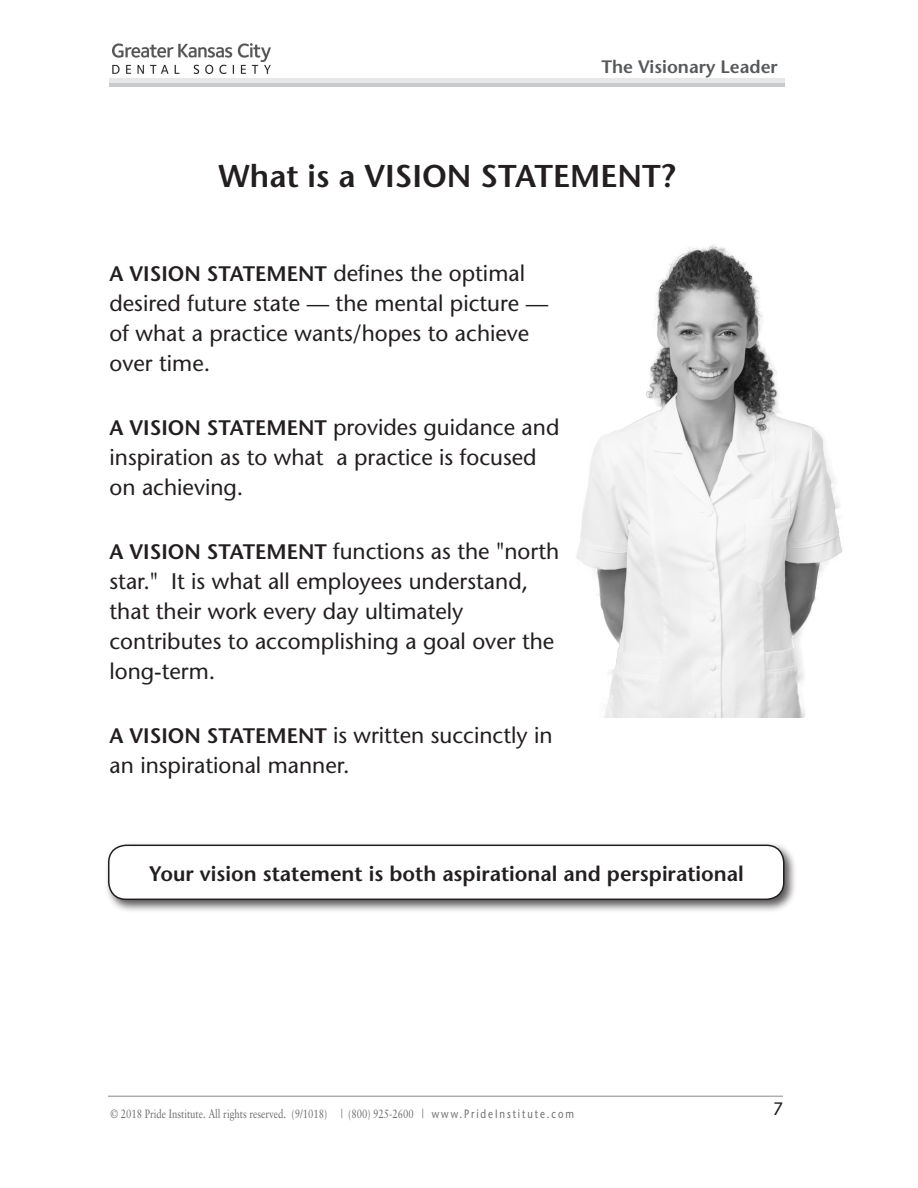
<style>
.page{position:relative;width:918px;height:1188px;background:#fff}
.page>*{position:absolute;margin:0;border:0;box-sizing:border-box;transform-origin:0 0}
.headline{font:600 31.5px "Stone Sans";color:#231f20}
.body{font:22.5px/30px "Stone Sans";color:#231f20}
.subhead{font:600 21px "Stone Sans";color:#231f20}
.t1{font:600 18px "Stone Sans";color:#57585a}
.t2{font:18px "Stone Sans";color:#231f20}
.t3{font:12px "Sabon";color:#6c6d70;scale:.8 1}
.s1{font-weight:600;font-size:21px}
.s2{font-family:"Stone Sans"}
</style>
<div class="page">
<hr style="left:108px;top:1096px;width:675px;height:1px;background:#aeafb3">
<div style="left:109px;top:78px;width:675px;height:6px;background:#e6e7e9"></div>
<hr style="left:109px;top:84px;width:675px;height:3px;background:#c9cacc">
<img style="left:112px;top:43px;width:159px;height:30px">
<div style="left:105px;top:841px;width:692px;height:72px;background:#231f20;opacity:.75"></div>
<div style="left:109px;top:845px;width:675px;height:54px;background:#fff;border-radius:17px"></div>
<div style="left:108px;top:845px;width:677px;height:55px;border:2px solid #231f20;border-radius:17px"></div>
<img style="left:576px;top:245px;width:267px;height:472px">
<p class="t1" style="left:601px;top:56px;width:178px">The Visionary Leader</p>
<p class="headline" style="left:219px;top:156px;width:458px">What is a VISION STATEMENT?</p>
<p class="body" style="left:110px;top:258px;width:440px"><span class="s1">A VISION STATEMENT</span> defines the optimal desired future state — the mental picture — of what a practice wants/hopes to achieve over time.</p>
<p class="body" style="left:110px;top:412px;width:451px"><span class="s1">A VISION STATEMENT</span> provides guidance and inspiration as to what a practice is focused on achieving.</p>
<p class="body" style="left:110px;top:536px;width:451px"><span class="s1">A VISION STATEMENT</span> functions as the "north star." It is what all employees understand, that their work every day ultimately contributes to accomplishing a goal over the long-term.</p>
<p class="body" style="left:110px;top:720px;width:445px"><span class="s1">A VISION STATEMENT</span> is written succinctly in an inspirational manner.</p>
<p class="subhead" style="left:149px;top:860px;width:597px">Your vision statement is both aspirational and perspirational</p>
<p class="t3" style="left:111px;top:1106px;width:581px">© 2018 Pride Institute. All rights reserved. (9/1018) | (800) 925-2600 | <span class="s2">w w w. P r i d e I n s t i t u t e . c o m</span></p>
<p class="t2" style="left:773px;top:1098px;width:12px">7</p>
</div>
